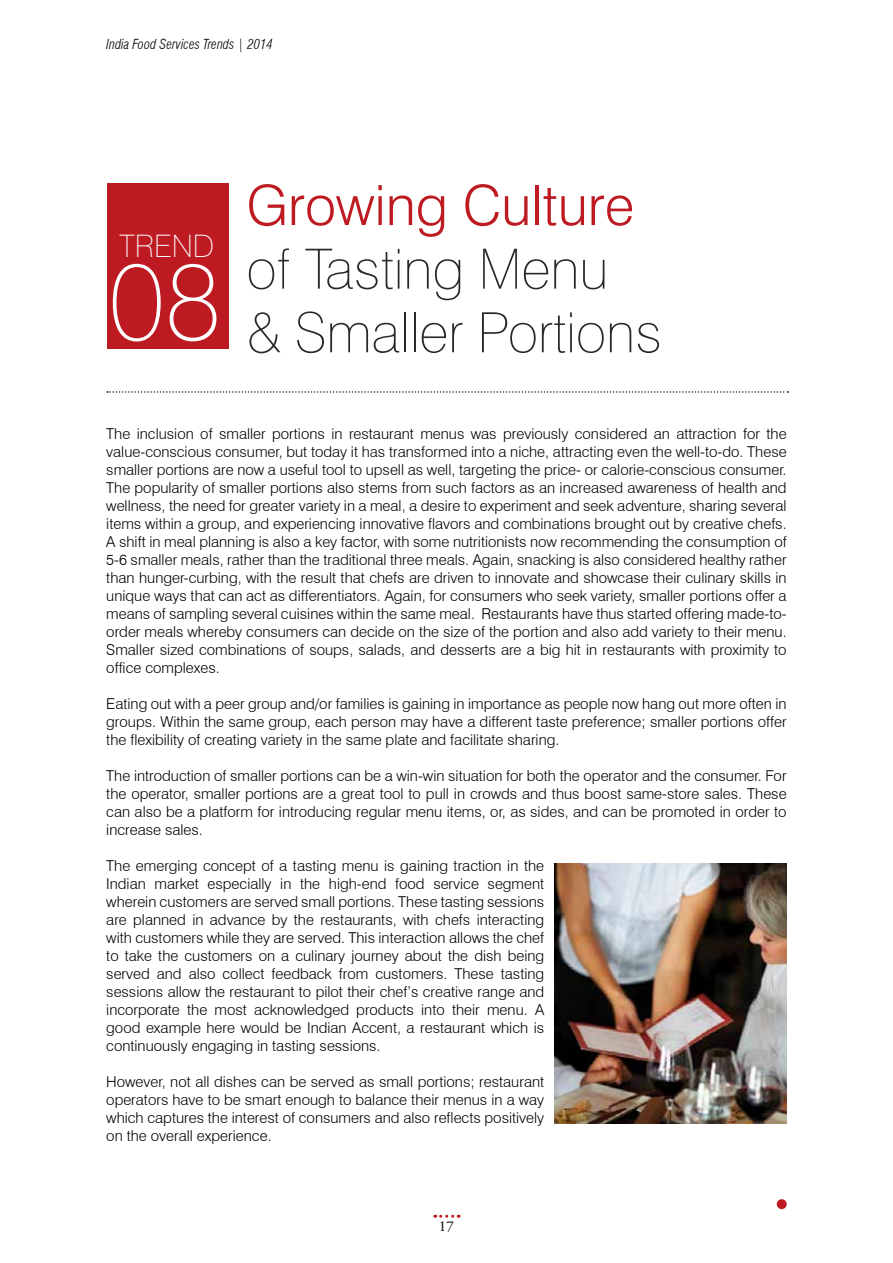
<style>
.page{position:relative;width:893px;height:1263px;background:#fff}
.page>*{position:absolute;margin:0;border:0;box-sizing:border-box;transform-origin:0 0}
.t1{font:100 55.5px/63.6px "Swiss 721 BT";color:#292829}
.t2{font:300 55.5px "Swiss 721 BT";color:#bd1b21}
.t3{font:100 31.05px "Swiss 721 BT";color:#fff}
.t4{font:300 15px/18px "Swiss 721 BT";color:#000;text-align:justify}
.t5{font:15px "Adobe Garamond Pro";color:#000}
.t6{font:italic 300 condensed 13.5px "Swiss 721 BT";color:#000}
</style>
<div class="page">
<svg style="left:435px;top:1215px;width:24px;height:3px"></svg>
<svg style="left:107px;top:391px;width:681px;height:2px"></svg>
<div style="left:107px;top:183px;width:121px;height:166px;background:#bd1b21"></div>
<div style="left:777px;top:1199px;width:10px;height:10px;background:#bd1b21;border-radius:50%"></div>
<img style="left:555px;top:863px;width:232px;height:260px">
<p class="t6" style="left:106px;top:36px;width:168px">India Food Services Trends | 2014</p>
<h1 class="t2" style="left:246px;top:172px;width:389px">Growing Culture</h1>
<h1 class="t1" style="left:109px;top:237px;width:555px;text-indent:138px">of Tasting Menu<br><sup>08</sup> &amp; Smaller Portions</h1>
<h2 class="t3" style="left:119px;top:228px;width:97px">Trend</h2>
<p class="t4" style="left:106px;top:424px;width:682px">The inclusion of smaller portions in restaurant menus was previously considered an attraction for the value-conscious consumer, but today it has transformed into a niche, attracting even the well-to-do. These smaller portions are now a useful tool to upsell as well, targeting the price- or calorie-conscious consumer.<br>The popularity of smaller portions also stems from such factors as an increased awareness of health and wellness, the need for greater variety in a meal, a desire to experiment and seek adventure, sharing several items within a group, and experiencing innovative flavors and combinations brought out by creative chefs.<br>A shift in meal planning is also a key factor, with some nutritionists now recommending the consumption of 5-6 smaller meals, rather than the traditional three meals. Again, snacking is also considered healthy rather than hunger-curbing, with the result that chefs are driven to innovate and showcase their culinary skills in unique ways that can act as differentiators. Again, for consumers who seek variety, smaller portions offer a means of sampling several cuisines within the same meal. Restaurants have thus started offering made-to&shy;order meals whereby consumers can decide on the size of the portion and also add variety to their menu.<br>Smaller sized combinations of soups, salads, and desserts are a big hit in restaurants with proximity to office complexes.</p>
<p class="t4" style="left:106px;top:694px;width:682px">Eating out with a peer group and/or families is gaining in importance as people now hang out more often in groups. Within the same group, each person may have a different taste preference; smaller portions offer the flexibility of creating variety in the same plate and facilitate sharing.</p>
<p class="t4" style="left:106px;top:766px;width:682px">The introduction of smaller portions can be a win-win situation for both the operator and the consumer. For the operator, smaller portions are a great tool to pull in crowds and thus boost same-store sales. These can also be a platform for introducing regular menu items, or, as sides, and can be promoted in order to increase sales.</p>
<p class="t4" style="left:106px;top:856px;width:439px">The emerging concept of a tasting menu is gaining traction in the Indian market especially in the high-end food service segment wherein customers are served small portions. These tasting sessions are planned in advance by the restaurants, with chefs interacting with customers while they are served. This interaction allows the chef to take the customers on a culinary journey about the dish being served and also collect feedback from customers. These tasting sessions allow the restaurant to pilot their chef’s creative range and incorporate the most acknowledged products into their menu. A good example here would be Indian Accent, a restaurant which is continuously engaging in tasting sessions.</p>
<p class="t4" style="left:106px;top:1072px;width:439px">However, not all dishes can be served as small portions; restaurant operators have to be smart enough to balance their menus in a way which captures the interest of consumers and also reflects positively on the overall experience.</p>
<p class="t5" style="left:439px;top:1217px;width:16px">17</p>
</div>
